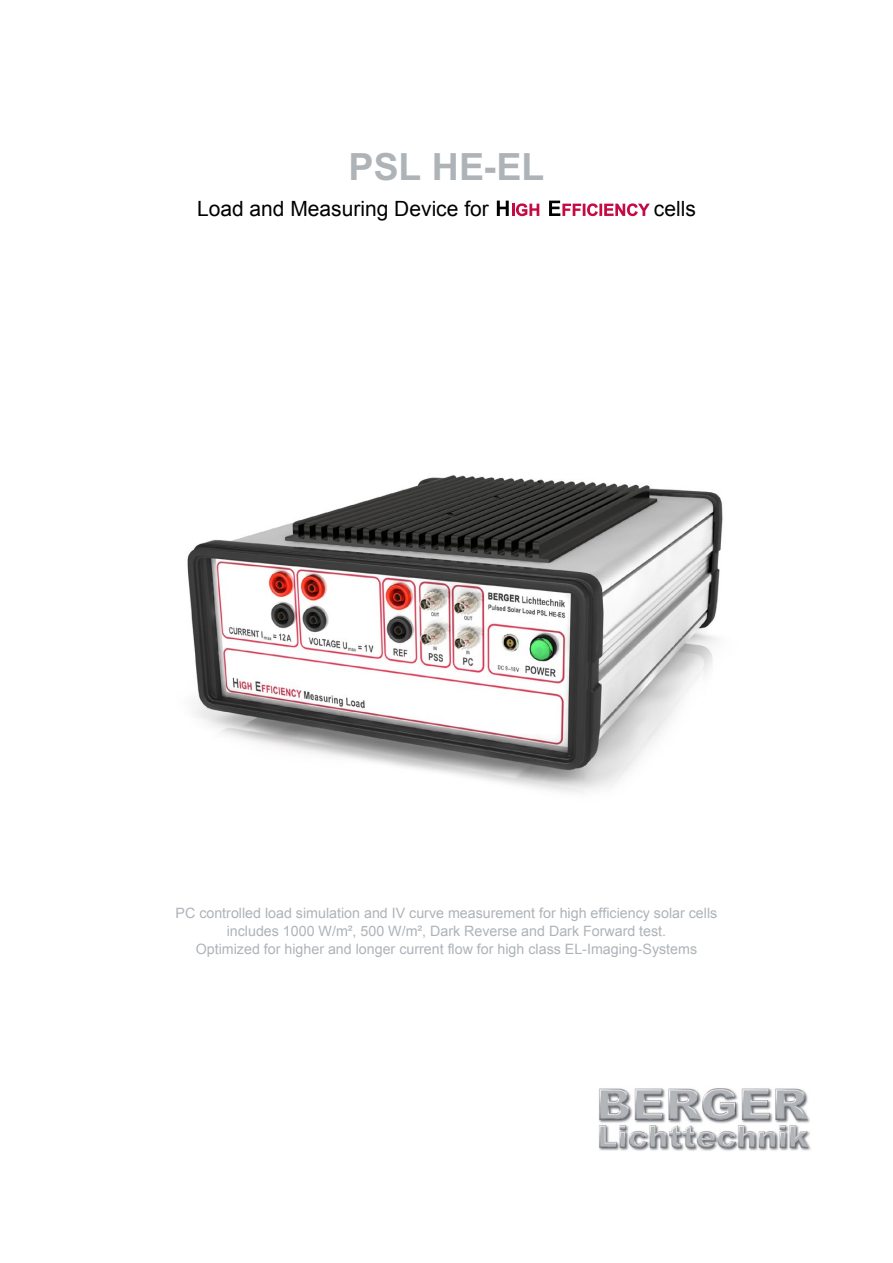
<style>
.page{position:relative;width:893px;height:1263px;background:#fff}
.page>*{position:absolute;margin:0;border:0;box-sizing:border-box;transform-origin:0 0}
.t1{font:700 37.5px "Arial";color:#aeb3b8}
.t2{font:21px "Arial";color:#000}
.t3{font:14.25px/18px "Arial";color:#aeb3b8;text-align:center}
</style>
<div class="page">
<svg style="left:497px;top:201px;width:42px;height:15px"></svg>
<svg style="left:549px;top:201px;width:101px;height:15px"></svg>
<img style="left:599px;top:1088px;width:212px;height:63px">
<img style="left:187px;top:475px;width:536px;height:318px">
<h1 class="t1" style="left:349px;top:145px;width:197px">PSL HE-EL</h1>
<h2 class="t2" style="left:197px;top:195px;width:293px">Load and Measuring Device for</h2>
<h2 class="t2" style="left:654px;top:195px;width:43px">cells</h2>
<p class="t3" style="left:176px;top:904px;width:543px">PC controlled load simulation and IV curve measurement for high efficiency solar cells includes 1000 W/m², 500 W/m², Dark Reverse and Dark Forward test.<br>Optimized for higher and longer current flow for high class EL-Imaging-Systems</p>
</div>
